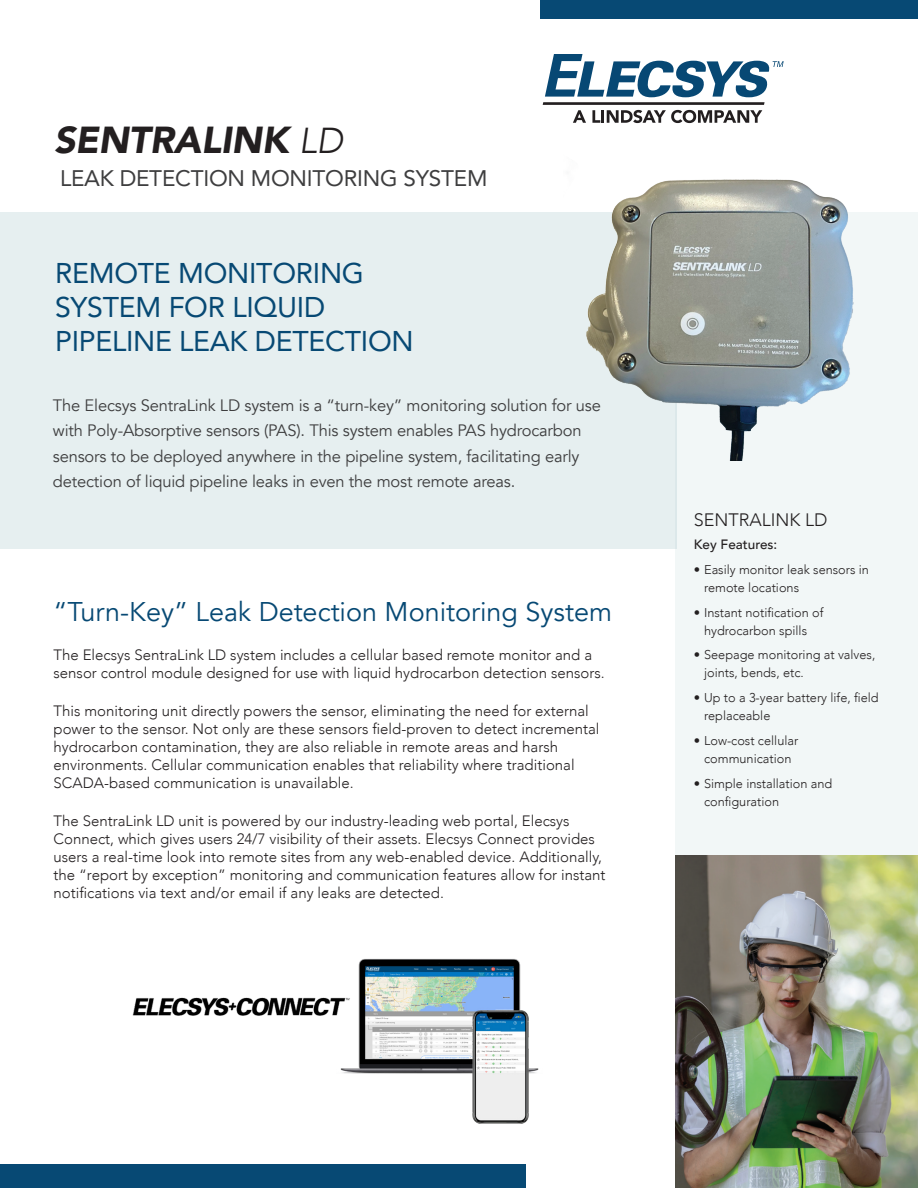
<style>
.page{position:relative;width:918px;height:1188px;background:#fff}
.page>*{position:absolute;margin:0;border:0;box-sizing:border-box;transform-origin:0 0}
.t1{font:italic 900 37.5px "Avenir";letter-spacing:-.01em;color:#231f20}
.t2{font:28.5px/34.2px "Avenir";letter-spacing:-.01em;color:#074974}
.t3{font:27px "Avenir";color:#074974}
.t4{font:22.5px "Avenir";letter-spacing:-.01em;color:#3e3e3f}
.t5{font:300 18px "Avenir";color:#231f20}
.t6{font:16.5px/25.5px "Avenir";letter-spacing:-.01em;color:#3e3e3f}
.t7{font:300 15px/18px "Avenir";color:#231f20}
.t8{font:500 13.5px "Avenir";color:#231f20}
.t9{font:300 12.75px/18px "Avenir";color:#231f20}
.s1{font-weight:300;font-size:36px}
</style>
<div class="page">
<div style="left:541px;top:0;width:377px;height:18px;background:#074974"></div>
<div style="left:0;top:212px;width:677px;height:337px;background:#e6eff0"></div>
<svg style="left:543px;top:54px;width:241px;height:64px"></svg>
<div style="left:675px;top:212px;width:243px;height:701px;background:#f2f7f7"></div>
<img style="left:675px;top:856px;width:243px;height:332px">
<img style="left:340px;top:959px;width:199px;height:165px">
<img style="left:132px;top:996px;width:219px;height:22px">
<div style="left:0;top:1164px;width:526px;height:24px;background:#074974"></div>
<img style="left:573px;top:118px;width:281px;height:343px">
<p class="t1" style="left:54px;top:109px;width:291px">SENTRALINK <span class="s1">LD</span></p>
<p class="t4" style="left:60px;top:160px;width:429px">LEAK DETECTION MONITORING SYSTEM</p>
<p class="t2" style="left:55px;top:255px;width:360px">REMOTE MONITORING<br>SYSTEM FOR LIQUID<br>PIPELINE LEAK DETECTION</p>
<p class="t6" style="left:53px;top:393px;width:550px">The Elecsys SentraLink LD system is a “turn-key” monitoring solution for use with Poly-Absorptive sensors (PAS). This system enables PAS hydrocarbon sensors to be deployed anywhere in the pipeline system, facilitating early detection of liquid pipeline leaks in even the most remote areas.</p>
<p class="t3" style="left:54px;top:596px;width:560px">“Turn-Key” Leak Detection Monitoring System</p>
<p class="t7" style="left:54px;top:645px;width:553px">The Elecsys SentraLink LD system includes a cellular based remote monitor and a sensor control module designed for use with liquid hydrocarbon detection sensors.</p>
<p class="t7" style="left:54px;top:702px;width:547px">This monitoring unit directly powers the sensor, eliminating the need for external power to the sensor. Not only are these sensors field-proven to detect incremental hydrocarbon contamination, they are also reliable in remote areas and harsh environments. Cellular communication enables that reliability where traditional SCADA-based communication is unavailable.</p>
<p class="t7" style="left:54px;top:812px;width:554px">The SentraLink LD unit is powered by our industry-leading web portal, Elecsys Connect, which gives users 24/7 visibility of their assets. Elecsys Connect provides users a real-time look into remote sites from any web-enabled device. Additionally, the “report by exception” monitoring and communication features allow for instant notifications via text and/or email if any leaks are detected.</p>
<p class="t5" style="left:694px;top:509px;width:135px">SENTRALINK LD</p>
<p class="t8" style="left:694px;top:533px;width:85px">Key Features:</p>
<p class="t9" style="left:704px;top:561px;width:166px;text-indent:-10px">• Easily monitor leak sensors in remote locations</p>
<p class="t9" style="left:694px;top:603px;width:131px;text-align:center">• Instant notification of hydrocarbon spills</p>
<p class="t9" style="left:704px;top:646px;width:173px;text-indent:-10px">• Seepage monitoring at valves, joints, bends, etc.</p>
<p class="t9" style="left:704px;top:689px;width:176px;text-indent:-10px">• Up to a 3-year battery life, field replaceable</p>
<p class="t9" style="left:694px;top:732px;width:106px;text-align:center">• Low-cost cellular communication</p>
<p class="t9" style="left:704px;top:774px;width:130px;text-indent:-10px">• Simple installation and configuration</p>
</div>
